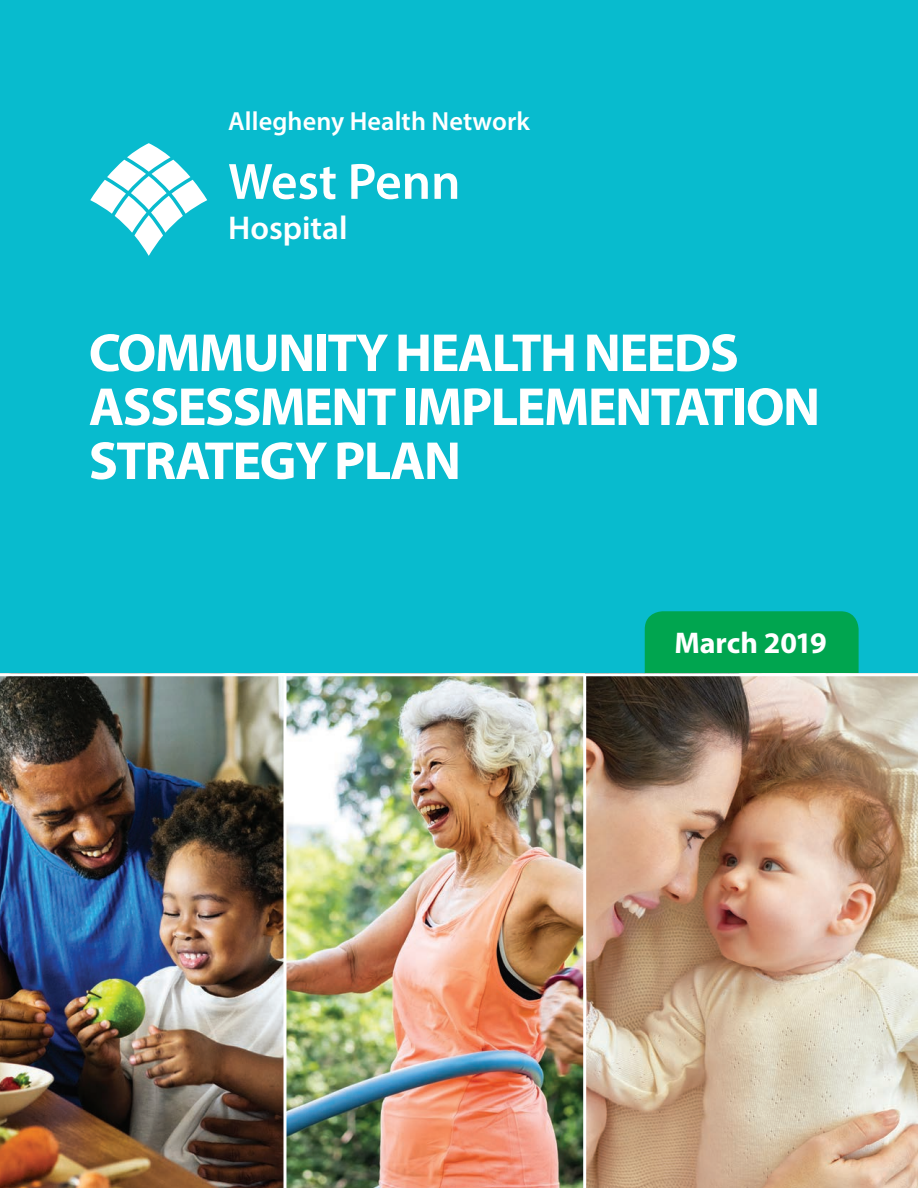
<style>
.page{position:relative;width:918px;height:1188px;background:#08bbce}
.page>*{position:absolute;margin:0;border:0;box-sizing:border-box;transform-origin:0 0}
.t1{font:700 54px/54px "Myriad Pro";letter-spacing:-.03em;color:#fff}
.t2{font:600 51.45px "Myriad Pro";color:#fff}
.t3{font:600 33px "Myriad Pro";color:#fff}
.t4{font:700 30px "Myriad Pro";color:#fff}
.t5{font:600 26.25px "Myriad Pro";letter-spacing:.005em;color:#fff}
</style>
<div class="page">
<img style="left:286px;top:676px;width:297px;height:512px">
<div style="left:645px;top:611px;width:214px;height:94px;background:#00a54f;border-radius:18px"></div>
<img style="left:0;top:676px;width:284px;height:512px">
<img style="left:586px;top:676px;width:332px;height:512px">
<hr style="left:0;top:673px;width:918px;height:3px;background:#fff">
<hr style="left:284px;top:675px;width:2px;height:513px;background:#fff">
<hr style="left:583px;top:675px;width:3px;height:513px;background:#fff">
<svg style="left:134px;top:215px;width:29px;height:41px"></svg>
<svg style="left:127px;top:143px;width:43px;height:29px"></svg>
<svg style="left:90px;top:160px;width:117px;height:73px"></svg>
<p class="t5" style="left:228px;top:104px;width:303px">Allegheny Health Network</p>
<p class="t2" style="left:228px;top:149px;width:234px">West Penn</p>
<p class="t3" style="left:228px;top:206px;width:121px">Hospital</p>
<p class="t1" style="left:89px;top:324px;width:733px">COMMUNITY HEALTH NEEDS<br>ASSESSMENT IMPLEMENTATION<br>STRATEGY PLAN</p>
<p class="t4" style="left:674px;top:624px;width:154px">March 2019</p>
</div>
